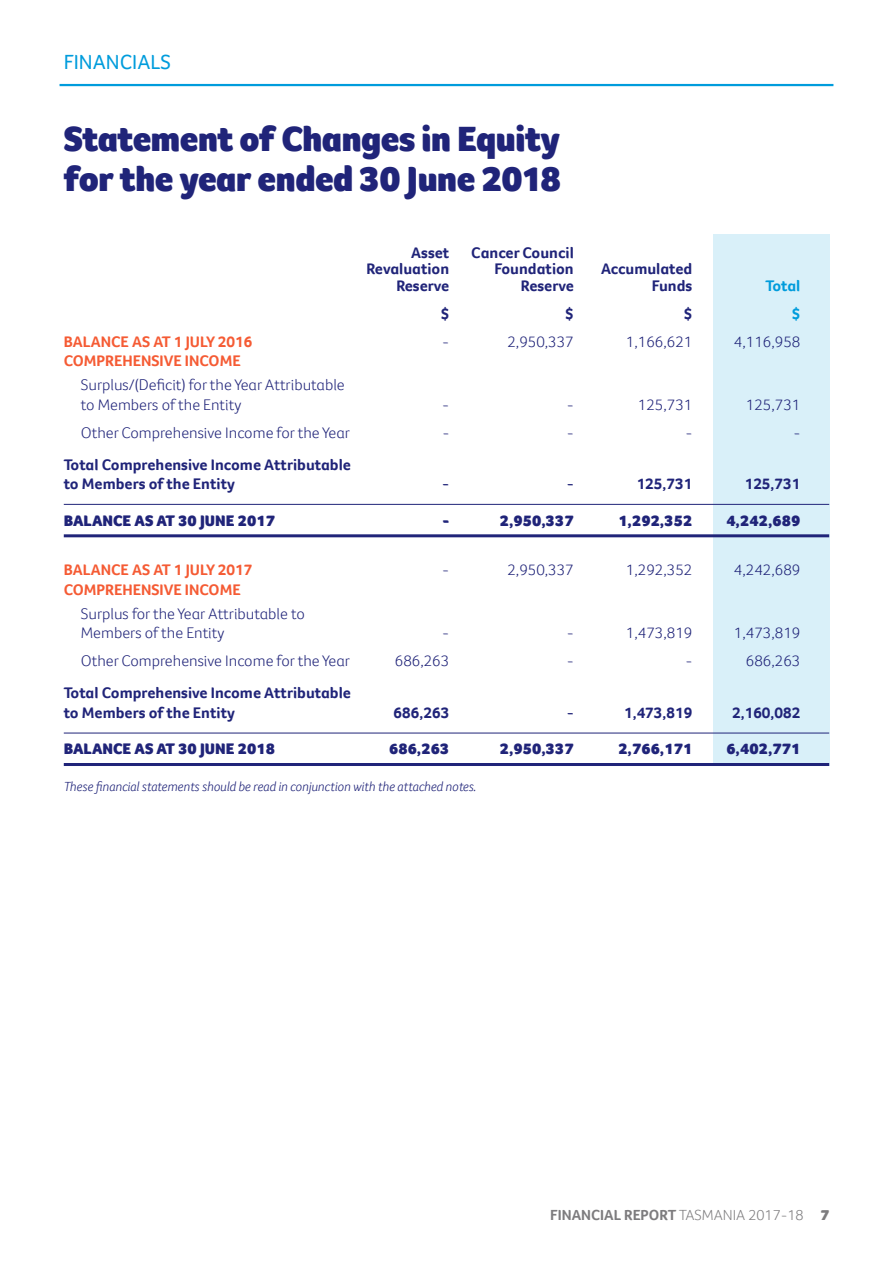
<style>
.page{position:relative;width:893px;height:1263px;background:#fff}
.page>*{position:absolute;margin:0;border:0;box-sizing:border-box;transform-origin:0 0}
.t1{font:900 36px/40.5px "Foco CC";letter-spacing:-.015em;color:#202479}
.t2{font:21px "Foco CC";color:#009cdc}
.t3{font:300 15.75px/19.5px "Foco CC";color:#202479}
.t4{font:700 15.75px/19.5px "Foco CC";color:#202479}
.t5{font:900 15.75px "Foco CC";color:#202479}
.t6{font:700 15.75px "Foco CC";color:#f55b34}
.t7{font:700 15.75px "Foco CC";letter-spacing:-.01em;color:#009cdc}
.t8{font:700 15px "Foco CC";color:#7d7c7e}
.t9{font:italic 300 13.5px "Foco CC";color:#202479}
.s1{font-weight:300}
.s2{font-weight:900}
</style>
<div class="page">
<hr style="left:60px;top:84px;width:773px;height:2px;background:#009cdc">
<div style="left:713px;top:234px;width:116px;height:531px;background:#d9f0f9"></div>
<hr style="left:64px;top:504px;width:765px;height:1px;background:#202479">
<hr style="left:64px;top:534px;width:765px;height:3px;background:#202479">
<hr style="left:64px;top:733px;width:765px;height:1px;background:#202479">
<hr style="left:64px;top:763px;width:765px;height:3px;background:#202479">
<h2 class="t2" style="left:64px;top:48px;width:109px">FINANCIALS</h2>
<h1 class="t1" style="left:64px;top:118px;width:499px">Statement of Changes in Equity for the year ended 30 June 2018</h1>
<p class="t4" style="left:411px;top:242px;width:40px">Asset</p>
<p class="t4" style="left:471px;top:242px;width:104px">Cancer Council</p>
<p class="t4" style="left:366px;top:259px;width:84px">Revaluation</p>
<p class="t4" style="left:494px;top:259px;width:81px">Foundation</p>
<p class="t4" style="left:601px;top:259px;width:93px">Accumulated</p>
<p class="t4" style="left:396px;top:276px;width:54px">Reserve</p>
<p class="t4" style="left:521px;top:276px;width:54px">Reserve</p>
<p class="t4" style="left:652px;top:276px;width:42px">Funds</p>
<p class="t7" style="left:765px;top:275px;width:36px">Total</p>
<p class="t4" style="left:441px;top:304px;width:10px">$</p>
<p class="t4" style="left:565px;top:304px;width:10px">$</p>
<p class="t4" style="left:684px;top:304px;width:10px">$</p>
<p class="t7" style="left:792px;top:303px;width:10px">$</p>
<p class="t6" style="left:64px;top:331px;width:190px">BALANCE AS AT 1 JULY 2016</p>
<p class="t3" style="left:442px;top:332px;width:8px">-</p>
<p class="t3" style="left:507px;top:332px;width:68px">2,950,337</p>
<p class="t3" style="left:626px;top:332px;width:68px">1,166,621</p>
<p class="t3" style="left:734px;top:332px;width:68px">4,116,958</p>
<p class="t6" style="left:64px;top:351px;width:178px">COMPREHENSIVE INCOME</p>
<p class="t3" style="left:81px;top:375px;width:265px">Surplus/(Deficit) for the Year Attributable to Members of the Entity</p>
<p class="t3" style="left:442px;top:394px;width:8px">-</p>
<p class="t3" style="left:567px;top:394px;width:8px">-</p>
<p class="t3" style="left:638px;top:394px;width:56px">125,731</p>
<p class="t3" style="left:746px;top:394px;width:56px">125,731</p>
<p class="t3" style="left:81px;top:422px;width:271px">Other Comprehensive Income for the Year</p>
<p class="t3" style="left:442px;top:422px;width:8px">-</p>
<p class="t3" style="left:567px;top:422px;width:8px">-</p>
<p class="t3" style="left:685px;top:422px;width:8px">-</p>
<p class="t3" style="left:793px;top:422px;width:8px">-</p>
<p class="t4" style="left:64px;top:455px;width:288px">Total Comprehensive Income Attributable to Members of the Entity</p>
<p class="t4" style="left:442px;top:474px;width:9px">-</p>
<p class="t4" style="left:567px;top:474px;width:9px">-</p>
<p class="t4" style="left:637px;top:474px;width:57px">125,731</p>
<p class="t4" style="left:745px;top:474px;width:57px">125,731</p>
<p class="t5" style="left:64px;top:510px;width:213px">BALANCE AS AT 30 JUNE 2017</p>
<p class="t5" style="left:442px;top:510px;width:8px">-</p>
<p class="t5" style="left:500px;top:510px;width:76px">2,950,337</p>
<p class="t5" style="left:618px;top:510px;width:76px">1,292,352</p>
<p class="t5" style="left:726px;top:510px;width:76px">4,242,689</p>
<p class="t6" style="left:64px;top:560px;width:190px">BALANCE AS AT 1 JULY 2017</p>
<p class="t3" style="left:442px;top:560px;width:8px">-</p>
<p class="t3" style="left:507px;top:560px;width:68px">2,950,337</p>
<p class="t3" style="left:626px;top:560px;width:68px">1,292,352</p>
<p class="t3" style="left:734px;top:560px;width:68px">4,242,689</p>
<p class="t6" style="left:64px;top:579px;width:178px">COMPREHENSIVE INCOME</p>
<p class="t3" style="left:81px;top:603px;width:225px">Surplus for the Year Attributable to<br>Members of the Entity</p>
<p class="t3" style="left:442px;top:623px;width:8px">-</p>
<p class="t3" style="left:567px;top:623px;width:8px">-</p>
<p class="t3" style="left:626px;top:623px;width:68px">1,473,819</p>
<p class="t3" style="left:734px;top:623px;width:68px">1,473,819</p>
<p class="t3" style="left:81px;top:651px;width:271px">Other Comprehensive Income for the Year</p>
<p class="t3" style="left:395px;top:651px;width:56px">686,263</p>
<p class="t3" style="left:567px;top:651px;width:8px">-</p>
<p class="t3" style="left:685px;top:651px;width:8px">-</p>
<p class="t3" style="left:746px;top:651px;width:56px">686,263</p>
<p class="t4" style="left:64px;top:683px;width:288px">Total Comprehensive Income Attributable to Members of the Entity</p>
<p class="t4" style="left:394px;top:703px;width:57px">686,263</p>
<p class="t4" style="left:567px;top:703px;width:9px">-</p>
<p class="t4" style="left:624px;top:703px;width:70px">1,473,819</p>
<p class="t4" style="left:732px;top:703px;width:70px">2,160,082</p>
<p class="t5" style="left:64px;top:739px;width:213px">BALANCE AS AT 30 JUNE 2018</p>
<p class="t5" style="left:389px;top:739px;width:62px">686,263</p>
<p class="t5" style="left:500px;top:739px;width:76px">2,950,337</p>
<p class="t5" style="left:618px;top:739px;width:76px">2,766,171</p>
<p class="t5" style="left:726px;top:739px;width:76px">6,402,771</p>
<p class="t9" style="left:64px;top:777px;width:414px">These financial statements should be read in conjunction with the attached notes.</p>
<p class="t8" style="left:550px;top:1205px;width:280px">FINANCIAL REPORT <span class="s1">TASMANIA 2017-18</span> <span class="s2">7</span></p>
</div>
